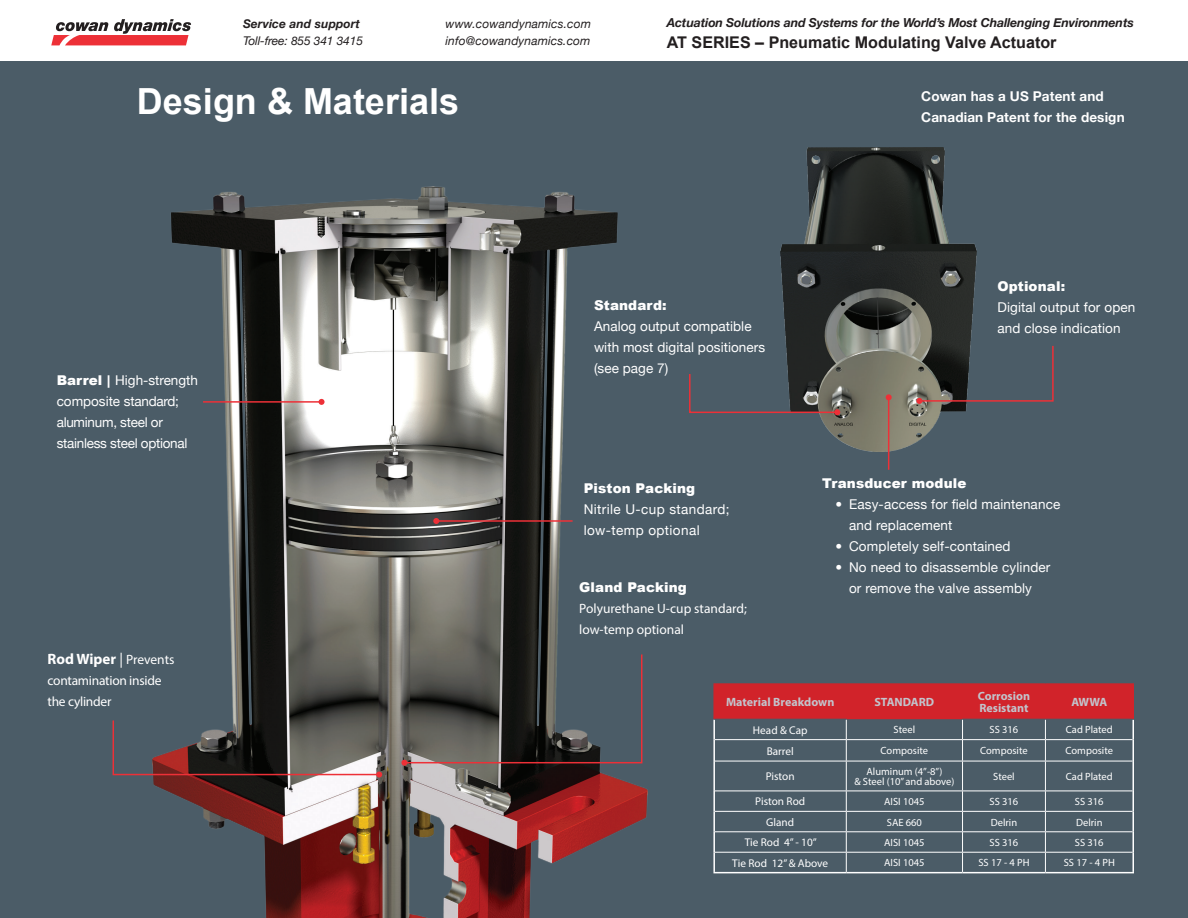
<style>
.page{position:relative;width:1188px;height:918px;background:#fff}
.page>*{position:absolute;margin:0;border:0;box-sizing:border-box;transform-origin:0 0}
.t1{font:700 36px "Arial";color:#fff}
.t2{font:700 16.2px "Arial";color:#231f20}
.t3{font:700 15px "Myriad Pro";color:#fff}
.t4{font:13.5px/21px "Helvetica Neue";letter-spacing:.01em;color:#fff}
.t5{font:13.5px/21px "Helvetica Neue";letter-spacing:-.02em;color:#fff}
.t6{font:13.5px/21px "Myriad Pro";letter-spacing:-.005em;color:#fff}
.t7{font:900 13.5px "Arial";letter-spacing:.01em;color:#fff}
.t8{font:700 13.5px/21px "Helvetica Neue";letter-spacing:.01em;color:#fff}
.t9{font:13.5px/21px "Helvetica Neue";letter-spacing:.03em;color:#fff}
.t10{font:italic 700 12.3px "Helvetica Neue";letter-spacing:-.01em;color:#231f20}
.t11{font:700 12px/12.3px "Myriad Pro";color:#c2c4cc}
.t12{font:italic 12px "Helvetica Neue";letter-spacing:.01em;color:#231f20}
.t13{font:italic 12px "Helvetica Neue";letter-spacing:-.01em;color:#231f20}
.t14{font:italic 700 12px "Helvetica Neue";letter-spacing:.01em;color:#231f20}
.t15{font:11.25px "Myriad Pro";color:#fff}
.t16{font:10.5px/10.1px "Myriad Pro";color:#fff;text-align:center}
.s1{color:#fff}
.s2{font-family:"Arial";font-weight:900}
.s3{font-weight:400}
.s4{font-weight:400;font-size:13.5px}
</style>
<div class="page">
<svg style="left:51px;top:19px;width:140px;height:26px"></svg>
<div style="left:0;top:62px;width:1188px;height:856px;background:#4b5c67"></div>
<img style="left:781px;top:147px;width:195px;height:304px">
<hr style="left:888px;top:397px;width:1px;height:73px;background:#ed3037">
<svg style="left:886px;top:394px;width:6px;height:6px"></svg>
<svg style="left:689px;top:373px;width:151px;height:42px"></svg>
<svg style="left:916px;top:344px;width:138px;height:60px"></svg>
<img style="left:153px;top:186px;width:495px;height:732px">
<svg style="left:112px;top:719px;width:270px;height:59px"></svg>
<svg style="left:401px;top:653px;width:242px;height:113px"></svg>
<hr style="left:436px;top:520px;width:137px;height:2px;background:#ed3037">
<svg style="left:433px;top:518px;width:6px;height:6px"></svg>
<hr style="left:203px;top:401px;width:119px;height:2px;background:#ed3037">
<svg style="left:319px;top:399px;width:6px;height:6px"></svg>
<svg style="left:715px;top:685px;width:417px;height:76px"></svg>
<hr style="left:715px;top:761px;width:131px;height:1px;background:#fff">
<hr style="left:846px;top:761px;width:117px;height:1px;background:#fff">
<hr style="left:846px;top:761px;width:1px;height:30px;background:#fff">
<hr style="left:963px;top:761px;width:82px;height:1px;background:#fff">
<hr style="left:962px;top:761px;width:1px;height:30px;background:#fff">
<hr style="left:1045px;top:761px;width:88px;height:1px;background:#fff">
<hr style="left:1045px;top:761px;width:1px;height:30px;background:#fff">
<hr style="left:715px;top:791px;width:131px;height:1px;background:#fff">
<hr style="left:846px;top:791px;width:117px;height:1px;background:#fff">
<hr style="left:963px;top:791px;width:82px;height:1px;background:#fff">
<hr style="left:1045px;top:791px;width:88px;height:1px;background:#fff">
<hr style="left:715px;top:811px;width:131px;height:1px;background:#fff">
<hr style="left:846px;top:811px;width:117px;height:1px;background:#fff">
<hr style="left:963px;top:811px;width:82px;height:1px;background:#fff">
<hr style="left:1045px;top:811px;width:88px;height:1px;background:#fff">
<hr style="left:715px;top:831px;width:131px;height:1px;background:#fff">
<hr style="left:846px;top:831px;width:117px;height:1px;background:#fff">
<hr style="left:963px;top:831px;width:82px;height:1px;background:#fff">
<hr style="left:1045px;top:831px;width:88px;height:1px;background:#fff">
<hr style="left:715px;top:852px;width:131px;height:1px;background:#fff">
<hr style="left:846px;top:852px;width:117px;height:1px;background:#fff">
<svg style="left:846px;top:791px;width:1px;height:81px"></svg>
<hr style="left:963px;top:852px;width:82px;height:1px;background:#fff">
<svg style="left:962px;top:791px;width:1px;height:81px"></svg>
<hr style="left:1045px;top:852px;width:88px;height:1px;background:#fff">
<svg style="left:1045px;top:791px;width:1px;height:81px"></svg>
<hr style="left:1132px;top:720px;width:2px;height:20px;background:#fff">
<hr style="left:713px;top:740px;width:2px;height:21px;background:#fff">
<hr style="left:1132px;top:740px;width:2px;height:21px;background:#fff">
<hr style="left:713px;top:761px;width:2px;height:30px;background:#fff">
<hr style="left:1132px;top:761px;width:2px;height:30px;background:#fff">
<hr style="left:713px;top:791px;width:2px;height:20px;background:#fff">
<hr style="left:1132px;top:791px;width:2px;height:20px;background:#fff">
<hr style="left:713px;top:811px;width:2px;height:21px;background:#fff">
<hr style="left:1132px;top:811px;width:2px;height:21px;background:#fff">
<hr style="left:713px;top:832px;width:2px;height:20px;background:#fff">
<hr style="left:1132px;top:832px;width:2px;height:20px;background:#fff">
<hr style="left:713px;top:852px;width:2px;height:20px;background:#fff">
<hr style="left:1132px;top:852px;width:2px;height:20px;background:#fff">
<hr style="left:713px;top:872px;width:133px;height:1px;background:#fff">
<hr style="left:846px;top:872px;width:117px;height:1px;background:#fff">
<hr style="left:963px;top:872px;width:82px;height:1px;background:#fff">
<hr style="left:1045px;top:872px;width:89px;height:1px;background:#fff">
<hr style="left:713px;top:720px;width:2px;height:20px;background:#fff">
<hr style="left:713px;top:719px;width:134px;height:1px;background:#4b5c67">
<hr style="left:962px;top:719px;width:83px;height:1px;background:#4b5c67">
<hr style="left:1045px;top:719px;width:89px;height:1px;background:#4b5c67">
<hr style="left:713px;top:683px;width:133px;height:2px;background:#d1232a">
<hr style="left:713px;top:685px;width:2px;height:34px;background:#d1232a">
<hr style="left:846px;top:683px;width:117px;height:2px;background:#d1232a">
<hr style="left:963px;top:683px;width:82px;height:2px;background:#d1232a">
<hr style="left:1045px;top:683px;width:89px;height:2px;background:#d1232a">
<hr style="left:1132px;top:685px;width:2px;height:34px;background:#d1232a">
<p class="t14" style="left:243px;top:16px;width:119px">Service and support</p>
<p class="t12" style="left:446px;top:17px;width:147px">www.cowandynamics.com</p>
<p class="t13" style="left:243px;top:34px;width:122px">Toll-free: 855 341 3415</p>
<p class="t12" style="left:446px;top:34px;width:147px">info@cowandynamics.com</p>
<h1 class="t1" style="left:137px;top:76px;width:324px">Design &amp; Materials</h1>
<p class="t10" style="left:667px;top:15px;width:469px">Actuation Solutions and Systems for the World’s Most Challenging Environments</p>
<p class="t2" style="left:667px;top:30px;width:398px">AT SERIES – Pneumatic Modulating Valve Actuator<span class="s1">r</span></p>
<p class="t8" style="left:921px;top:85px;width:205px">Cowan has a US Patent and<br>Canadian Patent for the design</p>
<p class="t5" style="left:57px;top:370px;width:143px"><span class="s2">Barrel |</span> High-strength composite standard; aluminum, steel or stainless steel optional</p>
<p class="t3" style="left:48px;top:649px;width:128px">Rod Wiper <span class="s3">|</span> <span class="s4">Prevents</span></p>
<p class="t6" style="left:48px;top:669px;width:115px">contamination inside the cylinder</p>
<p class="t7" style="left:594px;top:295px;width:74px">Standard:</p>
<p class="t4" style="left:594px;top:315px;width:173px">Analog output compatible with most digital positioners (see page 7)</p>
<p class="t7" style="left:584px;top:479px;width:113px">Piston Packing</p>
<p class="t9" style="left:584px;top:499px;width:147px">Nitrile U-cup standard; low-temp optional</p>
<p class="t7" style="left:579px;top:577px;width:109px">Gland Packing</p>
<p class="t6" style="left:579px;top:597px;width:169px">Polyurethane U-cup standard; low-temp optional</p>
<p class="t7" style="left:997px;top:277px;width:69px">Optional:</p>
<p class="t4" style="left:997px;top:297px;width:139px">Digital output for open and close indication</p>
<p class="t7" style="left:822px;top:473px;width:146px">Transducer module</p>
<p class="t4" style="left:849px;top:494px;width:213px;text-indent:-14px">• Easy-access for field maintenance and replacement</p>
<p class="t4" style="left:836px;top:536px;width:177px">• Completely self-contained</p>
<p class="t4" style="left:836px;top:557px;width:216px;text-align:center">• No need to disassemble cylinder or remove the valve assembly</p>
<p class="t11" style="left:726px;top:696px;width:110px">Material Breakdown</p>
<p class="t11" style="left:874px;top:696px;width:61px">STANDARD</p>
<p class="t11" style="left:978px;top:689px;width:54px">Corrosion<br>Resistant</p>
<p class="t11" style="left:1071px;top:696px;width:37px">AWWA</p>
<p class="t15" style="left:753px;top:723px;width:56px">Head &amp; Cap</p>
<p class="t16" style="left:894px;top:725px;width:23px">Steel</p>
<p class="t16" style="left:990px;top:725px;width:30px">SS 316</p>
<p class="t16" style="left:1066px;top:725px;width:48px">Cad Plated</p>
<p class="t15" style="left:767px;top:744px;width:29px">Barrel</p>
<p class="t16" style="left:881px;top:746px;width:49px">Composite</p>
<p class="t16" style="left:980px;top:746px;width:49px">Composite</p>
<p class="t16" style="left:1066px;top:746px;width:49px">Composite</p>
<p class="t15" style="left:766px;top:769px;width:30px">Piston</p>
<p class="t16" style="left:854px;top:766px;width:102px">Aluminum (4”-8”)<br>&amp; Steel (10” and above)</p>
<p class="t16" style="left:993px;top:771px;width:23px">Steel</p>
<p class="t16" style="left:1066px;top:771px;width:48px">Cad Plated</p>
<p class="t15" style="left:755px;top:795px;width:51px">Piston Rod</p>
<p class="t16" style="left:884px;top:796px;width:42px">AISI 1045</p>
<p class="t16" style="left:990px;top:796px;width:30px">SS 316</p>
<p class="t16" style="left:1075px;top:796px;width:30px">SS 316</p>
<p class="t15" style="left:766px;top:815px;width:29px">Gland</p>
<p class="t16" style="left:887px;top:817px;width:37px">SAE 660</p>
<p class="t16" style="left:991px;top:817px;width:28px">Delrin</p>
<p class="t16" style="left:1076px;top:817px;width:28px">Delrin</p>
<p class="t15" style="left:745px;top:836px;width:74px">Tie Rod 4” - 10”</p>
<p class="t16" style="left:884px;top:837px;width:42px">AISI 1045</p>
<p class="t16" style="left:990px;top:837px;width:30px">SS 316</p>
<p class="t16" style="left:1075px;top:837px;width:30px">SS 316</p>
<p class="t15" style="left:732px;top:856px;width:97px">Tie Rod 12” &amp; Above</p>
<p class="t16" style="left:884px;top:858px;width:42px">AISI 1045</p>
<p class="t16" style="left:978px;top:858px;width:53px">SS 17 - 4 PH</p>
<p class="t16" style="left:1064px;top:858px;width:53px">SS 17 - 4 PH</p>
</div>
